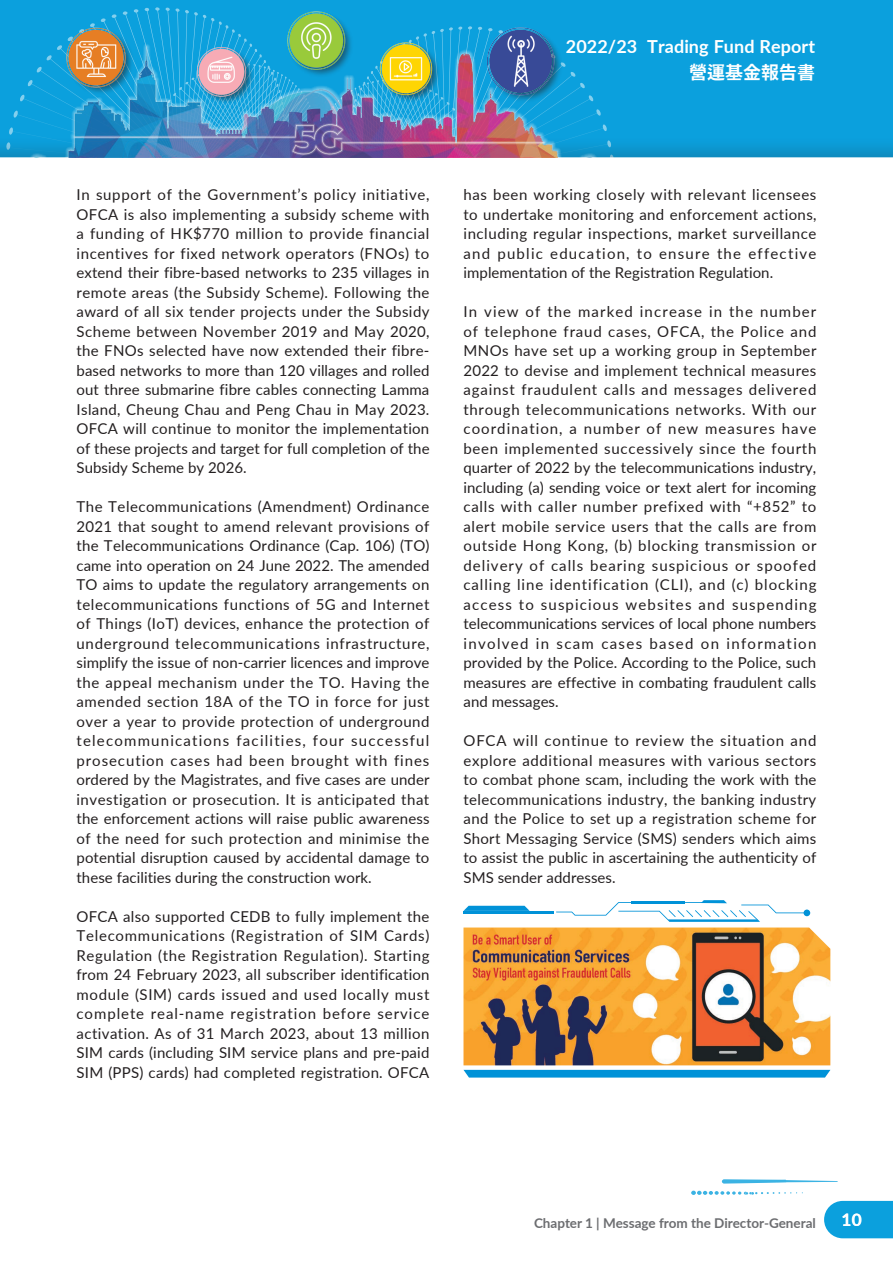
<style>
.page{position:relative;width:893px;height:1263px;background:#0ba0dd}
.page>*{position:absolute;margin:0;border:0;box-sizing:border-box;transform-origin:0 0}
.t1{font:700 18px "Lato";letter-spacing:.005em;color:#fff}
.t2{font:700 18px "Taipei Sans TC Beta";color:#fff}
.t3{font:700 17.25px "Lato";color:#fff}
.t4{font:15px/19.5px "Lato";letter-spacing:.005em;color:#231f20;text-align:justify}
.t5{font:700 13.5px "Lato";color:#6c6d70}
</style>
<div class="page">
<div style="left:0;top:157px;width:893px;height:1106px;background:#fff"></div>
<svg style="left:824px;top:1201px;width:69px;height:37px"></svg>
<svg style="left:691px;top:1190px;width:112px;height:5px"></svg>
<svg style="left:722px;top:1179px;width:116px;height:4px"></svg>
<div style="left:29px;top:43px;width:568px;height:118px;background:#fff;opacity:.9"></div>
<img style="left:25px;top:43px;width:577px;height:114px">
<div style="left:67px;top:11px;width:496px;height:94px;background:#231f20;opacity:.5"></div>
<img style="left:66px;top:10px;width:490px;height:87px">
<hr style="left:463px;top:911px;width:91px;height:2px;background:#0092d8">
<svg style="left:463px;top:906px;width:67px;height:5px"></svg>
<svg style="left:556px;top:900px;width:251px;height:22px;background:#ddf0f9"></svg>
<div style="left:803px;top:909px;width:7px;height:7px;background:#0092d8;border-radius:50%"></div>
<div style="left:463px;top:1070px;width:367px;height:7px;background:#0092d8"></div>
<img style="left:463px;top:927px;width:367px;height:138px">
<p class="t1" style="left:566px;top:33px;width:251px">2022/23 Trading Fund Report</p>
<p class="t2" style="left:689px;top:63px;width:127px">營運基金報告書</p>
<p class="t4" style="left:77px;top:184px;width:355px">In support of the Government’s policy initiative, OFCA is also implementing a subsidy scheme with a funding of HK$770 million to provide financial incentives for fixed network operators (FNOs) to extend their fibre-based networks to 235 villages in remote areas (the Subsidy Scheme). Following the award of all six tender projects under the Subsidy Scheme between November 2019 and May 2020, the FNOs selected have now extended their fibre&shy;based networks to more than 120 villages and rolled out three submarine fibre cables connecting Lamma Island, Cheung Chau and Peng Chau in May 2023.<br>OFCA will continue to monitor the implementation of these projects and target for full completion of the Subsidy Scheme by 2026.</p>
<p class="t4" style="left:77px;top:496px;width:355px">The Telecommunications (Amendment) Ordinance 2021 that sought to amend relevant provisions of the Telecommunications Ordinance (Cap. 106) (TO) came into operation on 24 June 2022. The amended TO aims to update the regulatory arrangements on telecommunications functions of 5G and Internet of Things (IoT) devices, enhance the protection of underground telecommunications infrastructure, simplify the issue of non-carrier licences and improve the appeal mechanism under the TO. Having the amended section 18A of the TO in force for just over a year to provide protection of underground telecommunications facilities, four successful prosecution cases had been brought with fines ordered by the Magistrates, and five cases are under investigation or prosecution. It is anticipated that the enforcement actions will raise public awareness of the need for such protection and minimise the potential disruption caused by accidental damage to these facilities during the construction work.</p>
<p class="t4" style="left:77px;top:906px;width:355px">OFCA also supported CEDB to fully implement the Telecommunications (Registration of SIM Cards)<br>Regulation (the Registration Regulation). Starting from 24 February 2023, all subscriber identification module (SIM) cards issued and used locally must complete real-name registration before service activation. As of 31 March 2023, about 13 million SIM cards (including SIM service plans and pre-paid SIM (PPS) cards) had completed registration. OFCA</p>
<p class="t4" style="left:463px;top:184px;width:354px">has been working closely with relevant licensees to undertake monitoring and enforcement actions, including regular inspections, market surveillance and public education, to ensure the effective implementation of the Registration Regulation.</p>
<p class="t4" style="left:463px;top:301px;width:354px">In view of the marked increase in the number of telephone fraud cases, OFCA, the Police and MNOs have set up a working group in September 2022 to devise and implement technical measures against fraudulent calls and messages delivered through telecommunications networks. With our coordination, a number of new measures have been implemented successively since the fourth quarter of 2022 by the telecommunications industry, including (a) sending voice or text alert for incoming calls with caller number prefixed with “+852” to alert mobile service users that the calls are from outside Hong Kong, (b) blocking transmission or delivery of calls bearing suspicious or spoofed calling line identification (CLI), and (c) blocking access to suspicious websites and suspending telecommunications services of local phone numbers involved in scam cases based on information provided by the Police. According to the Police, such measures are effective in combating fraudulent calls and messages.</p>
<p class="t4" style="left:463px;top:730px;width:354px">OFCA will continue to review the situation and explore additional measures with various sectors to combat phone scam, including the work with the telecommunications industry, the banking industry and the Police to set up a registration scheme for Short Messaging Service (SMS) senders which aims to assist the public in ascertaining the authenticity of SMS sender addresses.</p>
<p class="t5" style="left:534px;top:1213px;width:283px">Chapter 1 | Message from the Director-General</p>
<p class="t3" style="left:841px;top:1207px;width:22px">10</p>
</div>
